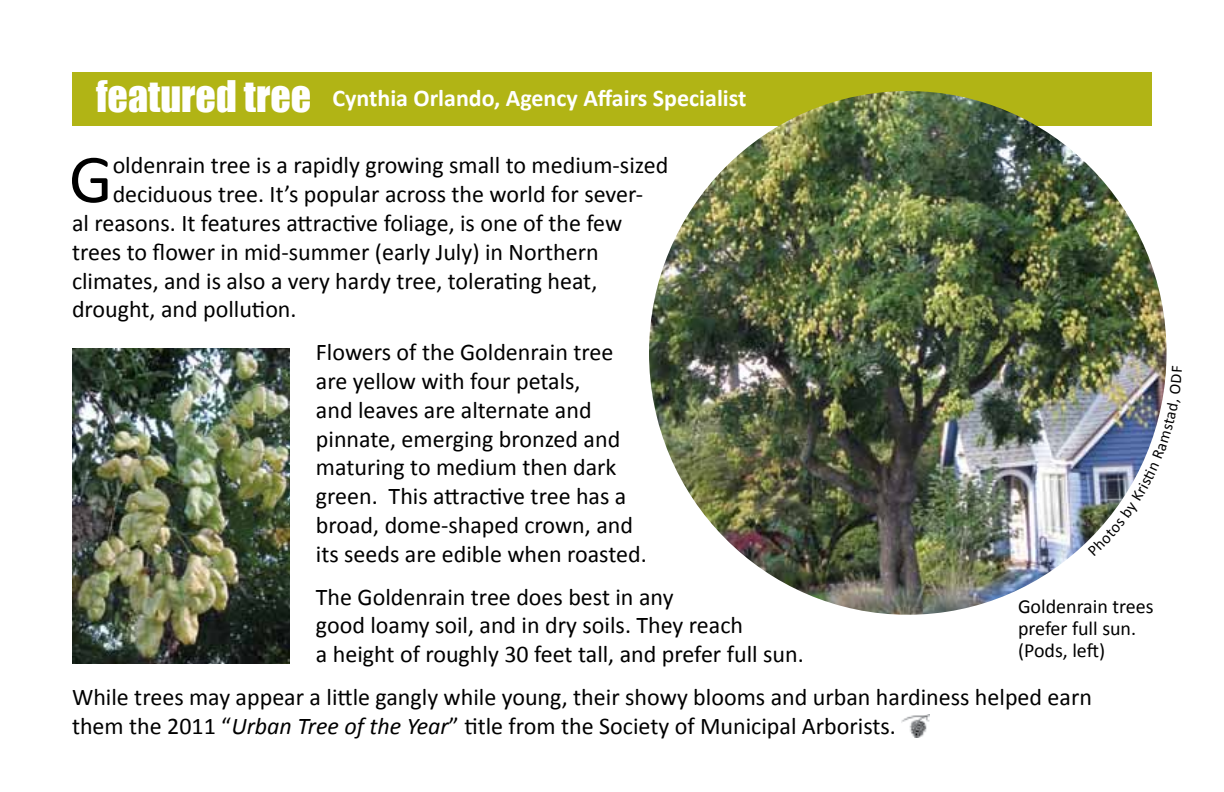
<style>
.page{position:relative;width:1224px;height:792px;background:#fff}
.page>*{position:absolute;margin:0;border:0;box-sizing:border-box;transform-origin:0 0}
.t1{font:69.4px "Calibri";color:#000}
.t2{font:24px/28.8px "Calibri";color:#000}
.t3{font:700 24px "Calibri";color:#fff}
.t4{font:20px/22px "Calibri";color:#000}
.s1{font-family:"Impact";font-weight:400;font-size:40px}
.s2{font-style:italic}
</style>
<div class="page">
<img style="left:901px;top:714px;width:29px;height:23px">
<div style="left:72px;top:72px;width:1080px;height:53px;background:#b1b415"></div>
<img style="left:72px;top:348px;width:218px;height:316px">
<img style="left:649px;top:91px;width:518px;height:524px">
<img style="left:1088px;top:400px;width:79px;height:156px">
<p class="t3" style="left:96px;top:83px;width:652px"><span class="s1">featured tree</span> Cynthia Orlando, Agency Affairs Specialist</p>
<h1 class="t1" style="left:69px;top:136px;width:45px">G</h1>
<p class="t2" style="left:113px;top:150px;width:557px">oldenrain tree is a rapidly growing small to medium-sized</p>
<p class="t2" style="left:113px;top:179px;width:532px">deciduous tree. It’s popular across the world for sever-</p>
<p class="t2" style="left:72px;top:208px;width:552px">al reasons. It features attractive foliage, is one of the few</p>
<p class="t2" style="left:72px;top:236px;width:528px">trees to flower in mid-summer (early July) in Northern</p>
<p class="t2" style="left:72px;top:265px;width:527px">climates, and is also a very hardy tree, tolerating heat,</p>
<p class="t2" style="left:72px;top:294px;width:226px">drought, and pollution.</p>
<p class="t2" style="left:316px;top:337px;width:332px">Flowers of the Goldenrain tree are yellow with four petals,<br>and leaves are alternate and pinnate, emerging bronzed and maturing to medium then dark green. This attractive tree has a broad, dome-shaped crown, and its seeds are edible when roasted.</p>
<p class="t2" style="left:316px;top:581px;width:489px">The Goldenrain tree does best in any<br>good loamy soil, and in dry soils. They reach<br>a height of roughly 30 feet tall, and prefer full sun.</p>
<p class="t2" style="left:72px;top:681px;width:1022px">While trees may appear a little gangly while young, their showy blooms and urban hardiness helped earn them the 2011 “<span class="s2">Urban Tree of the Year</span>” title from the Society of Municipal Arborists.</p>
<p class="t4" style="left:1018px;top:595px;width:137px">Goldenrain trees prefer full sun. (Pods, left)</p>
</div>
